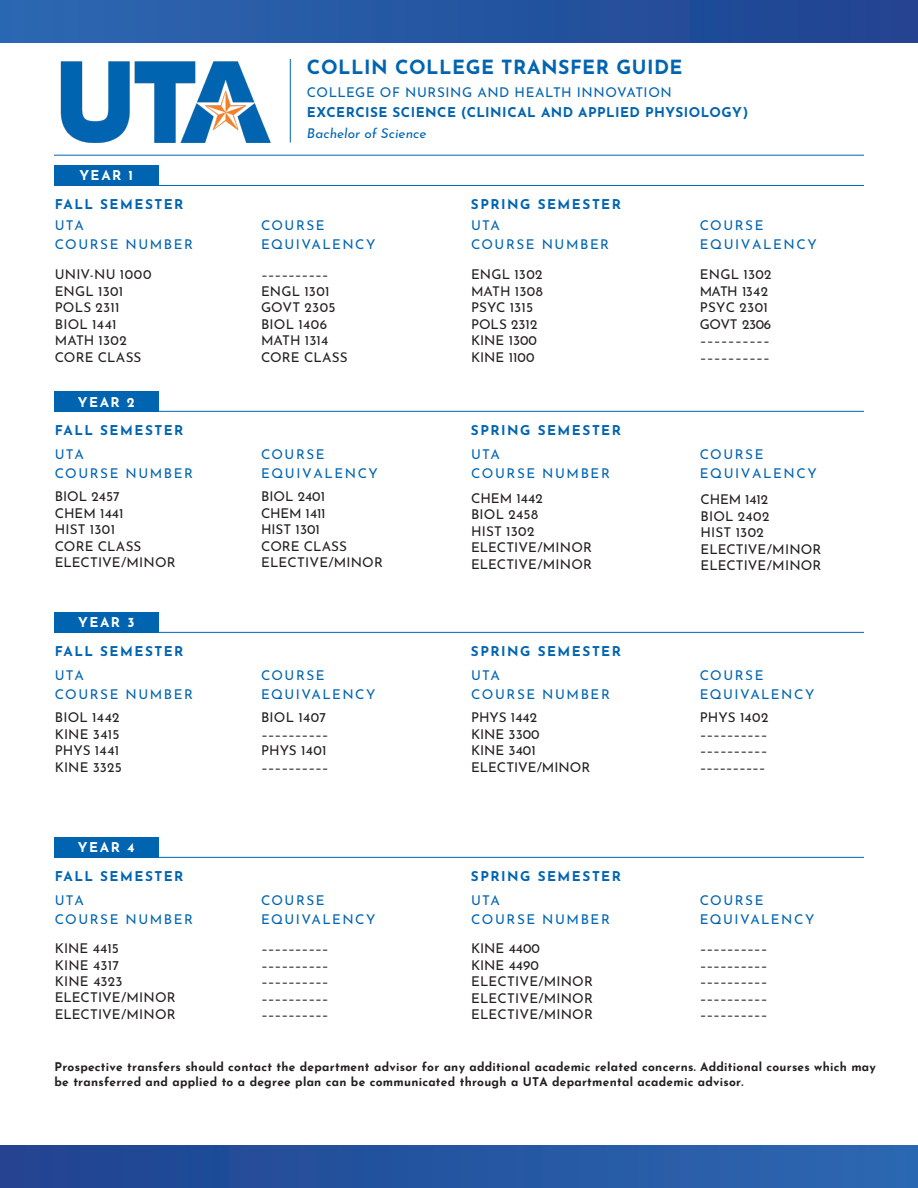
<style>
.page{position:relative;width:918px;height:1188px;background:#fff}
.page>*{position:absolute;margin:0;border:0;box-sizing:border-box;transform-origin:0 0}
.t1{font:700 19.5px "Josefin Sans";letter-spacing:.025em;color:#0064b1}
.t2{font:13.5px/16.5px "Josefin Sans";letter-spacing:.015em;color:#231f20}
.t3{font:13.5px/19.5px "Josefin Sans";letter-spacing:.115em;color:#0064b1}
.t4{font:700 13.5px/23.4px "Josefin Sans";letter-spacing:.11em;color:#0064b1}
.t5{font:700 13.5px/20.5px "Josefin Sans";letter-spacing:.035em;color:#0064b1}
.t6{font:13.5px/16.5px "Josefin Sans";color:#231f20}
.t7{font:700 13.5px "Josefin Sans";letter-spacing:.11em;color:#fff}
.t8{font:700 12px/14.4px "Josefin Sans";letter-spacing:.02em;color:#231f20}
.s1{font-weight:400}
.s2{color:#231f20}
.s3{font-style:inherit}
.s4{font-weight:400;font-style:italic}
.s5{font-weight:700}
</style>
<div class="page">
<div style="left:54px;top:165px;width:105px;height:20px;background:#0064b1"></div>
<div style="left:54px;top:391px;width:105px;height:20px;background:#0064b1"></div>
<div style="left:54px;top:612px;width:105px;height:20px;background:#0064b1"></div>
<div style="left:54px;top:837px;width:105px;height:20px;background:#0064b1"></div>
<hr style="left:54px;top:155px;width:810px;height:1px;background:#0064b1">
<hr style="left:54px;top:185px;width:810px;height:1px;background:#0064b1">
<hr style="left:54px;top:411px;width:810px;height:1px;background:#0064b1">
<hr style="left:54px;top:632px;width:810px;height:1px;background:#0064b1">
<hr style="left:54px;top:857px;width:810px;height:1px;background:#0064b1">
<hr style="left:290px;top:59px;width:1px;height:84px;background:#0064b1">
<img style="left:60px;top:61px;width:211px;height:82px">
<div style="left:0;top:0;width:918px;height:42px;background:linear-gradient(to right,#2c68b2,#1f4390)"></div>
<div style="left:0;top:1146px;width:918px;height:42px;background:linear-gradient(to right,#1f4390,#2c68b2)"></div>
<p class="t7" style="left:79px;top:163px;width:55px">YEAR 1</p>
<p class="t4" style="left:55px;top:191px;width:130px">FALL SEMESTER</p>
<p class="t3" style="left:55px;top:214px;width:31px">UTA</p>
<p class="t3" style="left:55px;top:233px;width:140px">COURSE NUMBER</p>
<p class="t2" style="left:55px;top:265px;width:98px">UNIV-NU 1000</p>
<p class="t2" style="left:55px;top:281px;width:70px">ENGL 1301</p>
<p class="t2" style="left:55px;top:298px;width:66px">POLS 2311</p>
<p class="t2" style="left:55px;top:314px;width:63px">BIOL 1441</p>
<p class="t2" style="left:55px;top:331px;width:74px">MATH 1302</p>
<p class="t2" style="left:55px;top:347px;width:88px">CORE CLASS</p>
<p class="t7" style="left:78px;top:391px;width:59px">YEAR 2</p>
<p class="t4" style="left:55px;top:417px;width:130px">FALL SEMESTER<br><span class="s1">UTA</span></p>
<p class="t3" style="left:55px;top:460px;width:140px;line-height:23.1px">COURSE NUMBER<br><span class="s2">BIOL 2457</span></p>
<p class="t2" style="left:55px;top:503px;width:123px"><span class="s3">CHEM 1441<br></span>HIST 1301<br>CORE CLASS<br>ELECTIVE/MINOR</p>
<p class="t7" style="left:78px;top:610px;width:58px">YEAR 3</p>
<p class="t4" style="left:55px;top:638px;width:130px">FALL SEMESTER</p>
<p class="t3" style="left:55px;top:664px;width:31px">UTA</p>
<p class="t3" style="left:55px;top:683px;width:140px">COURSE NUMBER</p>
<p class="t2" style="left:55px;top:708px;width:66px">BIOL 1442</p>
<p class="t2" style="left:55px;top:724px;width:66px">KINE 3415</p>
<p class="t2" style="left:55px;top:741px;width:66px">PHYS 1441</p>
<p class="t2" style="left:55px;top:757px;width:69px">KINE 3325</p>
<p class="t7" style="left:78px;top:835px;width:58px">YEAR 4</p>
<p class="t4" style="left:55px;top:863px;width:130px">FALL SEMESTER</p>
<p class="t3" style="left:55px;top:889px;width:31px">UTA</p>
<p class="t3" style="left:55px;top:908px;width:140px">COURSE NUMBER</p>
<p class="t6" style="left:55px;top:939px;width:69px"><span class="s3">KINE 4</span>415<br><span class="s3">KINE 4</span>317<br>KINE 4323</p>
<p class="t2" style="left:55px;top:988px;width:123px">ELECTIVE/MINOR</p>
<p class="t2" style="left:55px;top:1004px;width:123px">ELECTIVE/MINOR</p>
<p class="t1" style="left:307px;top:49px;width:377px">COLLIN COLLEGE TRANSFER GUIDE</p>
<p class="t5" style="left:307px;top:80px;width:443px"><span class="s1">COLLEGE OF NURSING AND HEALTH INNOVATION<br></span>EXCERCISE SCIENCE (CLINICAL AND APPLIED PHYSIOLOGY)<br><span class="s4">Bachelor of Science</span></p>
<p class="t3" style="left:261px;top:214px;width:65px">COURSE</p>
<p class="t3" style="left:261px;top:233px;width:116px">EQUIVALENCY</p>
<p class="t2" style="left:261px;top:265px;width:69px">––––––––––</p>
<p class="t2" style="left:261px;top:281px;width:70px">ENGL 1301</p>
<p class="t2" style="left:261px;top:298px;width:76px">GOVT 2305</p>
<p class="t2" style="left:261px;top:314px;width:68px">BIOL 1406</p>
<p class="t2" style="left:261px;top:331px;width:69px">MATH 1314</p>
<p class="t2" style="left:261px;top:347px;width:88px">CORE CLASS</p>
<p class="t3" style="left:471px;top:193px;width:152px;line-height:20px"><span class="s5">SPRING SEMESTER<br></span>UTA<br>COURSE NUMBER</p>
<p class="t2" style="left:471px;top:265px;width:73px">ENGL 1302<br>MATH 1308<br>PSYC 1315<br>POLS 2312<br>KINE 1300<br><span class="s3">KINE</span> 1100</p>
<p class="t3" style="left:700px;top:214px;width:119px">COURSE<br>EQUIVALENCY</p>
<p class="t2" style="left:700px;top:265px;width:73px">ENGL 1302<br>MATH 1342<br>PSYC 2301<br>GOVT 2306 <span class="s3">–––––––––– ––––––––––</span></p>
<p class="t3" style="left:261px;top:442px;width:119px">COURSE<br>EQUIVALENCY</p>
<p class="t2" style="left:261px;top:487px;width:123px">BIOL 2401<br><span class="s3">CHEM 1411<br></span>HIST 1301<br>CORE CLASS<br>ELECTIVE/MINOR</p>
<p class="t4" style="left:471px;top:417px;width:152px">SPRING SEMESTER<br><span class="s1">UTA</span></p>
<p class="t3" style="left:471px;top:459px;width:140px;line-height:24.6px">COURSE NUMBER<br><span class="s2">CHEM 1442</span></p>
<p class="t2" style="left:471px;top:505px;width:123px">BIOL 2458<br>HIST 1302<br>ELECTIVE/MINOR<br>ELECTIVE/MINOR</p>
<p class="t3" style="left:700px;top:442px;width:119px">COURSE<br>EQUIVALENCY</p>
<p class="t2" style="left:701px;top:490px;width:123px"><span class="s3">CHEM 1412<br></span>BIOL 2402<br>HIST 1302<br>ELECTIVE/MINOR<br>ELECTIVE/MINOR</p>
<p class="t3" style="left:261px;top:664px;width:65px">COURSE</p>
<p class="t3" style="left:261px;top:683px;width:116px">EQUIVALENCY</p>
<p class="t2" style="left:261px;top:708px;width:67px">BIOL 1407</p>
<p class="t2" style="left:261px;top:724px;width:69px">––––––––––</p>
<p class="t2" style="left:261px;top:741px;width:67px">PHYS 1401</p>
<p class="t2" style="left:261px;top:757px;width:69px">––––––––––</p>
<p class="t4" style="left:471px;top:638px;width:152px">SPRING SEMESTER<br><span class="s1">UTA</span></p>
<p class="t3" style="left:471px;top:681px;width:140px;line-height:23.1px">COURSE NUMBER<br><span class="s2">PHYS 1442</span></p>
<p class="t6" style="left:471px;top:724px;width:121px">KINE 3300<br>KINE 3401<br>ELECTIVE/MINOR</p>
<p class="t3" style="left:700px;top:663px;width:116px">COURSE<br>EQUIVALENCY</p>
<p class="t2" style="left:700px;top:708px;width:70px;text-align:justify">PHYS 1402 –––––––––– –––––––––– <span class="s3">––––––––––</span></p>
<p class="t3" style="left:261px;top:889px;width:65px">COURSE</p>
<p class="t3" style="left:261px;top:908px;width:116px">EQUIVALENCY</p>
<p class="t2" style="left:261px;top:939px;width:69px">––––––––––</p>
<p class="t2" style="left:261px;top:955px;width:69px">––––––––––</p>
<p class="t2" style="left:261px;top:972px;width:69px">––––––––––</p>
<p class="t2" style="left:261px;top:988px;width:69px">––––––––––</p>
<p class="t2" style="left:261px;top:1005px;width:69px">––––––––––</p>
<p class="t4" style="left:471px;top:863px;width:152px">SPRING SEMESTER<br><span class="s1">UTA</span></p>
<p class="t3" style="left:471px;top:903px;width:140px;line-height:29.1px">COURSE NUMBER<br><span class="s2">KINE 44</span><span class="s2">00</span></p>
<p class="t2" style="left:471px;top:955px;width:123px"><span class="s3">KINE 4490<br></span>ELECTIVE/MINOR<br>ELECTIVE/MINOR<br>ELECTIVE/MINOR</p>
<p class="t3" style="left:700px;top:888px;width:65px">COURSE</p>
<p class="t3" style="left:700px;top:908px;width:116px">EQUIVALENCY</p>
<p class="t2" style="left:700px;top:939px;width:69px">––––––––––</p>
<p class="t2" style="left:700px;top:955px;width:69px">––––––––––</p>
<p class="t2" style="left:700px;top:972px;width:69px">––––––––––</p>
<p class="t2" style="left:700px;top:988px;width:69px">––––––––––</p>
<p class="t2" style="left:700px;top:1005px;width:69px">––––––––––</p>
<p class="t8" style="left:55px;top:1058px;width:823px">Prospective transfers should contact the department advisor for any additional academic related concerns. Additional courses which may be transferred and applied to a degree plan can be communicated through a UTA departmental academic advisor.</p>
</div>
